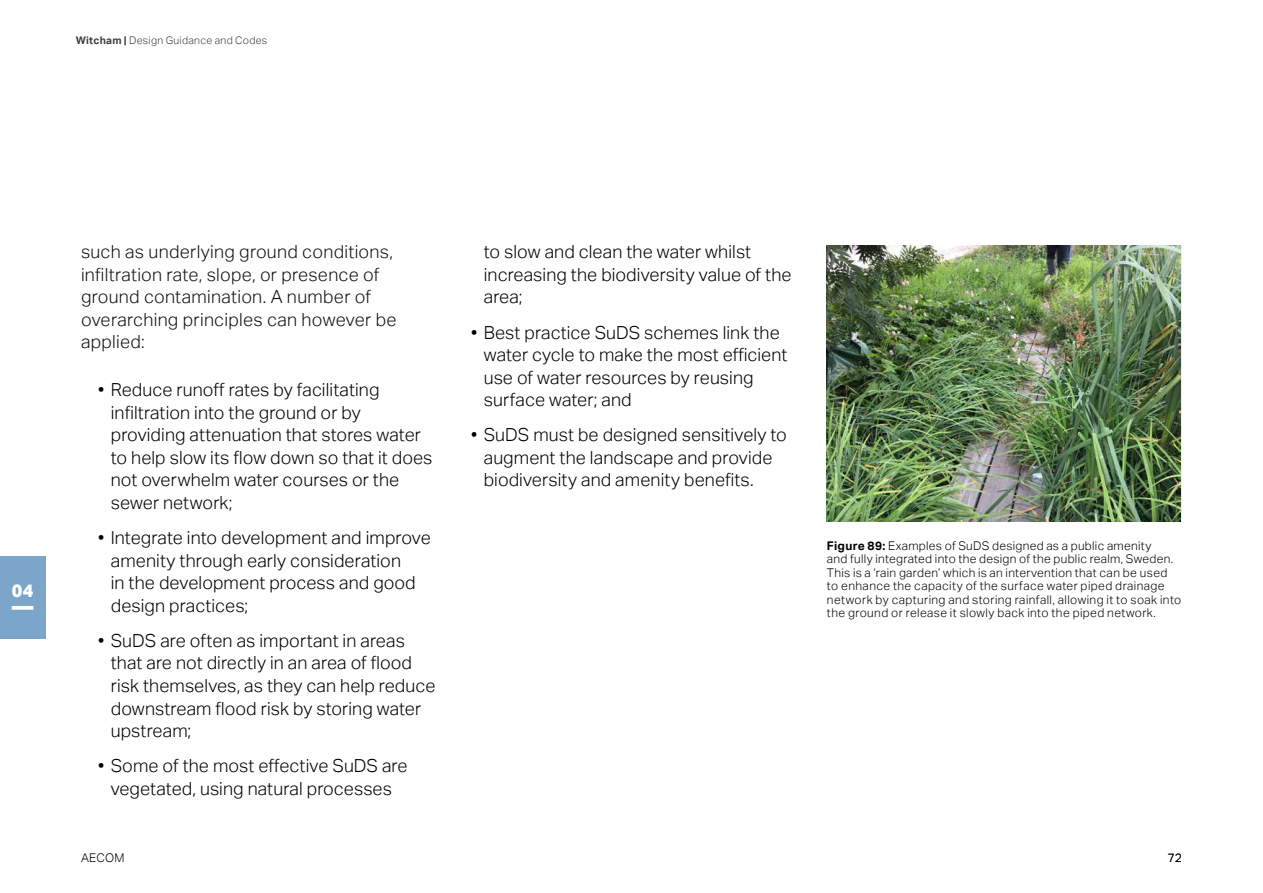
<style>
.page{position:relative;width:1263px;height:893px;background:#fff}
.page>*{position:absolute;margin:0;border:0;box-sizing:border-box;transform-origin:0 0}
.t1{font:300 18px/22.5px "AECOM Sans";letter-spacing:.005em;color:#000}
.t2{font:300 18px/22.5px "AECOM Sans";letter-spacing:.015em;color:#12110c}
.t3{font:800 18px "AECOM Sans";color:#fff}
.t4{font:300 12px/13.5px "AECOM Sans";letter-spacing:.03em;color:#000}
.t5{font:300 10.5px "AECOM Sans";letter-spacing:.03em;color:#3c3c3b}
.s1{font-weight:700}
</style>
<div class="page">
<div style="left:0;top:556px;width:45px;height:83px;background:#7ba5c9"></div>
<svg style="left:12px;top:606px;width:21px;height:4px"></svg>
<img style="left:827px;top:246px;width:353px;height:275px">
<p class="t5" style="left:76px;top:34px;width:193px"><span class="s1">Witcham |</span> Design Guidance and Codes</p>
<p class="t3" style="left:12px;top:580px;width:23px">04</p>
<p class="t2" style="left:81px;top:241px;width:317px">such as underlying ground conditions, infiltration rate, slope, or presence of ground contamination. A number of overarching principles can however be applied:</p>
<p class="t1" style="left:111px;top:379px;width:323px;text-indent:-13px">• Reduce runoff rates by facilitating infiltration into the ground or by providing attenuation that stores water to help slow its flow down so that it does not overwhelm water courses or the sewer network;</p>
<p class="t1" style="left:111px;top:527px;width:321px;text-indent:-13px">• Integrate into development and improve amenity through early consideration<br>in the development process and good design practices;</p>
<p class="t1" style="left:111px;top:629px;width:326px;text-indent:-13px">• SuDS are often as important in areas that are not directly in an area of flood risk themselves, as they can help reduce downstream flood risk by storing water upstream;</p>
<p class="t1" style="left:98px;top:755px;width:311px;text-align:center">• Some of the most effective SuDS are vegetated, using natural processes</p>
<p class="t1" style="left:484px;top:241px;width:309px">to slow and clean the water whilst increasing the biodiversity value of the area;</p>
<p class="t1" style="left:484px;top:321px;width:305px;text-indent:-13px">• Best practice SuDS schemes link the water cycle to make the most efficient use of water resources by reusing surface water; and</p>
<p class="t1" style="left:484px;top:424px;width:305px;text-indent:-13px">• SuDS must be designed sensitively to augment the landscape and provide biodiversity and amenity benefits.</p>
<p class="t4" style="left:827px;top:539px;width:356px"><span class="s1">Figure 89:</span> Examples of SuDS designed as a public amenity<br>and fully integrated into the design of the public realm, Sweden.<br>This is a ‘rain garden’ which is an intervention that can be used to enhance the capacity of the surface water piped drainage network by capturing and storing rainfall, allowing it to soak into the ground or release it slowly back into the piped network.</p>
<p class="t4" style="left:81px;top:851px;width:45px">AECOM</p>
<p class="t4" style="left:1168px;top:851px;width:15px">72</p>
</div>
